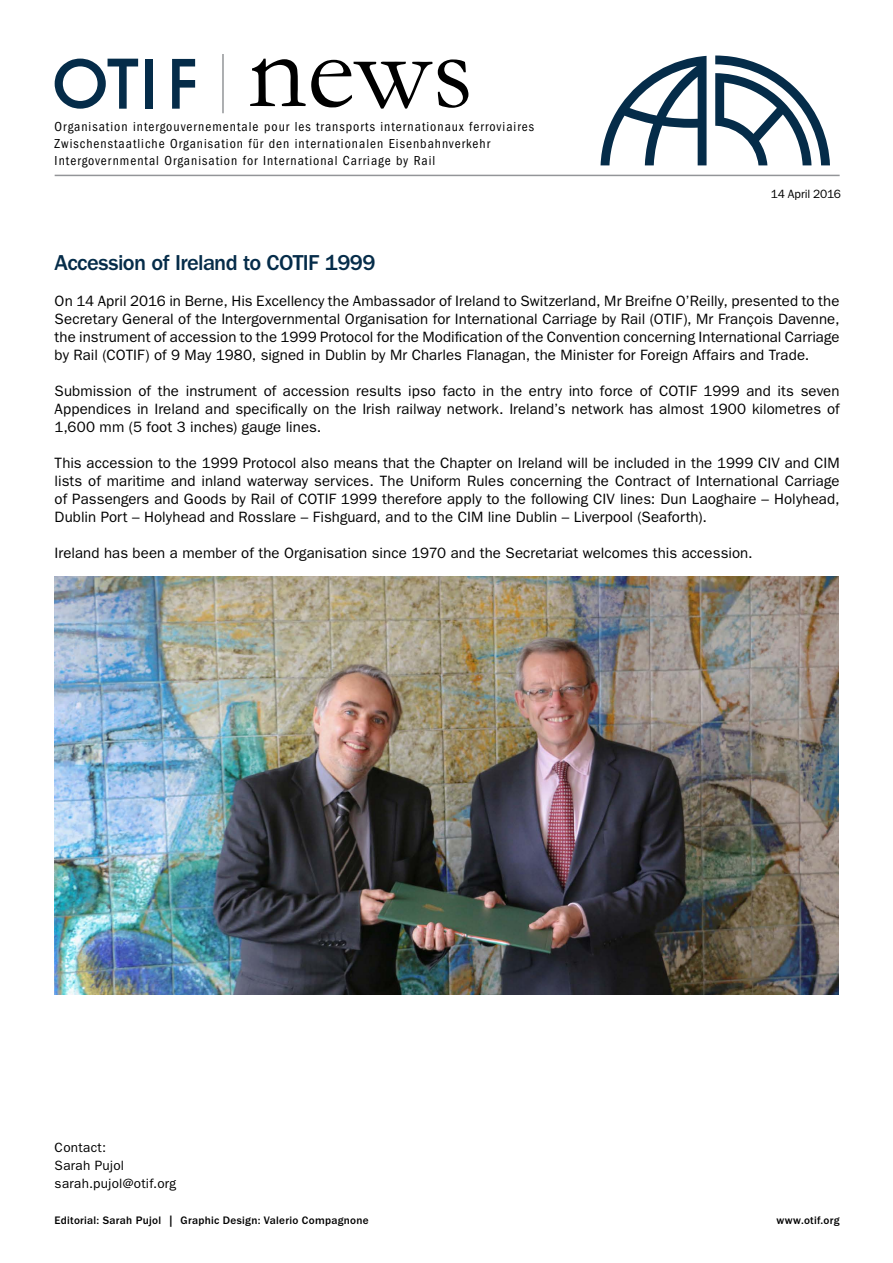
<style>
.page{position:relative;width:893px;height:1263px;background:#fff}
.page>*{position:absolute;margin:0;border:0;box-sizing:border-box;transform-origin:0 0}
.t1{font:500 22.35px "ITC Franklin Gothic Std";letter-spacing:-.03em;color:#052c49}
.t2{font:15px/18px "ITC Franklin Gothic Std";letter-spacing:.005em;color:#000;text-align:justify}
.t3{font:condensed 13.5px/17px "ITC Franklin Gothic Std";letter-spacing:.075em;color:#000}
.t4{font:13.5px/18px "ITC Franklin Gothic Std";letter-spacing:.02em;color:#000}
.t5{font:12px "ITC Franklin Gothic Std";letter-spacing:-.02em;color:#000}
.t6{font:500 11.25px "ITC Franklin Gothic Std";letter-spacing:.025em;color:#000}
</style>
<div class="page">
<img style="left:54px;top:576px;width:785px;height:419px">
<svg style="left:55px;top:59px;width:83px;height:50px"></svg>
<div style="left:146px;top:59px;width:7px;height:50px;background:#052c49"></div>
<svg style="left:172px;top:59px;width:23px;height:50px"></svg>
<svg style="left:250px;top:59px;width:182px;height:50px"></svg>
<svg style="left:438px;top:59px;width:30px;height:49px"></svg>
<hr style="left:222px;top:54px;width:2px;height:59px;background:#939598">
<hr style="left:55px;top:175px;width:785px;height:1px;background:#939598">
<svg style="left:715px;top:56px;width:115px;height:109px"></svg>
<svg style="left:600px;top:56px;width:106px;height:109px"></svg>
<p class="t3" style="left:55px;top:118px;width:481px">Organisation intergouvernementale pour les transports internationaux ferroviaires<br>Zwischenstaatliche Organisation für den internationalen Eisenbahnverkehr<br>Intergovernmental Organisation for International Carriage by Rail</p>
<p class="t5" style="left:771px;top:187px;width:72px">14 April 2016</p>
<h1 class="t1" style="left:55px;top:250px;width:322px">Accession of Ireland to COTIF 1999</h1>
<p class="t2" style="left:55px;top:292px;width:787px">On 14 April 2016 in Berne, His Excellency the Ambassador of Ireland to Switzerland, Mr Breifne O’Reilly, presented to the Secretary General of the Intergovernmental Organisation for International Carriage by Rail (OTIF), Mr François Davenne, the instrument of accession to the 1999 Protocol for the Modification of the Convention concerning International Carriage by Rail (COTIF) of 9 May 1980, signed in Dublin by Mr Charles Flanagan, the Minister for Foreign Affairs and Trade.</p>
<p class="t2" style="left:55px;top:382px;width:786px">Submission of the instrument of accession results ipso facto in the entry into force of COTIF 1999 and its seven Appendices in Ireland and specifically on the Irish railway network. Ireland’s network has almost 1900 kilometres of 1,600 mm (5 foot 3 inches) gauge lines.</p>
<p class="t2" style="left:55px;top:454px;width:787px">This accession to the 1999 Protocol also means that the Chapter on Ireland will be included in the 1999 CIV and CIM lists of maritime and inland waterway services. The Uniform Rules concerning the Contract of International Carriage of Passengers and Goods by Rail of COTIF 1999 therefore apply to the following CIV lines: Dun Laoghaire – Holyhead, Dublin Port – Holyhead and Rosslare – Fishguard, and to the CIM line Dublin – Liverpool (Seaforth).</p>
<p class="t2" style="left:55px;top:544px;width:699px">Ireland has been a member of the Organisation since 1970 and the Secretariat welcomes this accession.</p>
<p class="t4" style="left:55px;top:1139px;width:123px">Contact:<br>Sarah Pujol sarah.pujol@otif.org</p>
<p class="t6" style="left:55px;top:1214px;width:316px">Editorial: Sarah Pujol | Graphic Design: Valerio Compagnone</p>
<p class="t6" style="left:776px;top:1214px;width:65px">www.otif.org</p>
</div>
